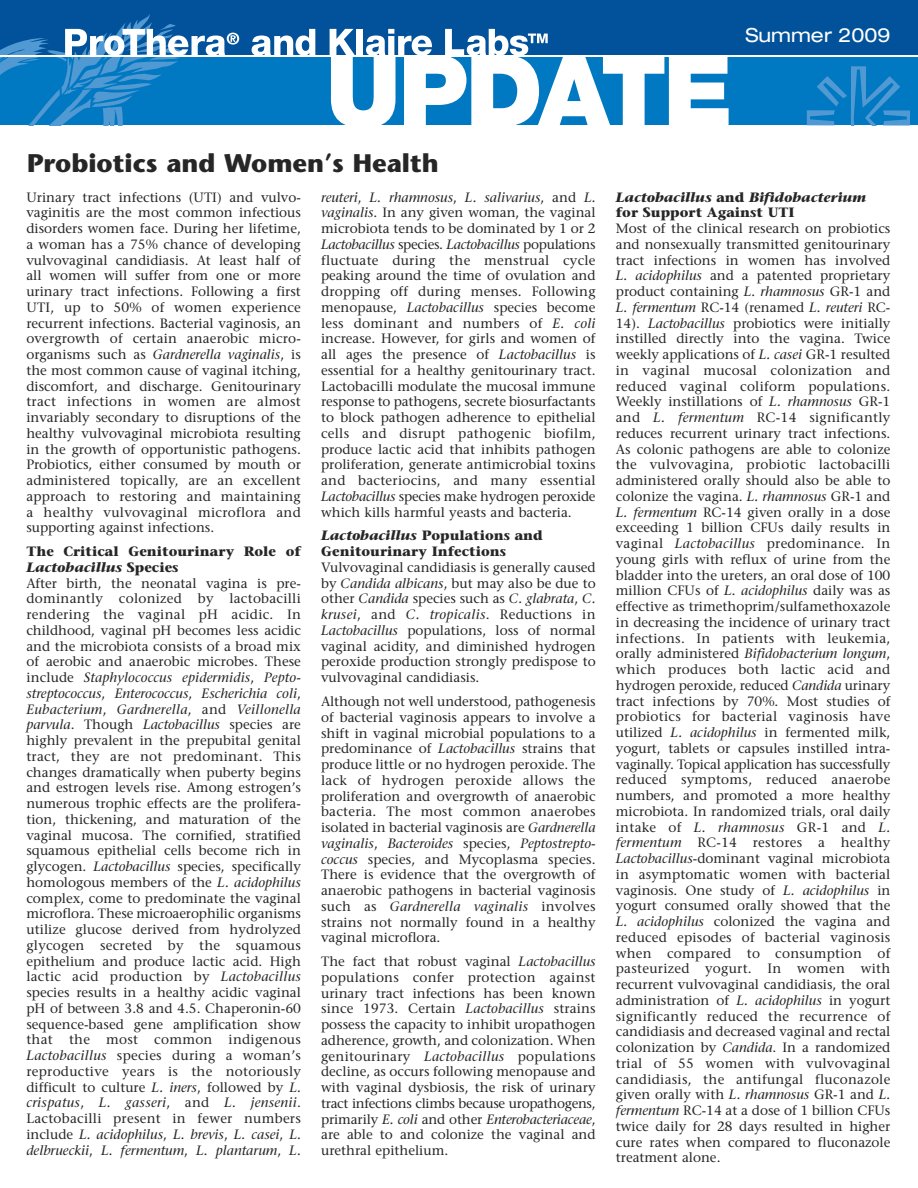
<style>
.page{position:relative;width:918px;height:1188px;background:#fff}
.page>*{position:absolute;margin:0;border:0;box-sizing:border-box;transform-origin:0 0}
.t1{font:700 25.5px "Stone Sans";color:#272627}
.t2{font:expanded 19.5px "Helvetica Neue";color:#fff}
.t3{font:13.5px/15.8px "Stone Serif";color:#272627;text-align:justify}
.t4{font:italic 700 13.5px/15.8px "Stone Serif";color:#272627}
.t5{font:700 13.5px/15.8px "Stone Serif";color:#272627}
.s1{font-style:italic}
.s2{font-weight:700}
.s3{font-weight:700;font-style:italic}
.s4{font-style:normal}
</style>
<div class="page">
<div style="left:0;top:0;width:918px;height:55px;background:#01529a"></div>
<div style="left:0;top:56px;width:918px;height:69px;background:#0079c2"></div>
<svg style="left:0;top:14px;width:239px;height:112px"></svg>
<svg style="left:252px;top:29px;width:63px;height:26px"></svg>
<svg style="left:330px;top:29px;width:399px;height:96px"></svg>
<svg style="left:807px;top:66px;width:103px;height:60px"></svg>
<hr style="left:0;top:55px;width:918px;height:1px;background:#fff">
<h2 class="t2" style="left:746px;top:28px;width:146px">Summer 2009</h2>
<h1 class="t1" style="left:27px;top:154px;width:413px">Probiotics and Women’s Health</h1>
<p class="t3" style="left:26px;top:190px;width:276px">Urinary tract infections (UTI) and vulvo&shy;vaginitis are the most common infectious disorders women face. During her lifetime, a woman has a 75% chance of developing vulvovaginal candidiasis. At least half of all women will suffer from one or more urinary tract infections. Following a first UTI, up to 50% of women experience recurrent infections. Bacterial vaginosis, an overgrowth of certain anaerobic micro&shy;organisms such as <span class="s1">Gardnerella vaginalis</span>, is the most common cause of vaginal itching, discomfort, and discharge. Genitourinary tract infections in women are almost invariably secondary to disruptions of the healthy vulvovaginal microbiota resulting in the growth of opportunistic pathogens.<br>Probiotics, either consumed by mouth or administered topically, are an excellent approach to restoring and maintaining a healthy vulvovaginal microflora and supporting against infections.</p>
<p class="t3" style="left:26px;top:545px;width:276px;text-align:left"><span class="s2">The Critical Genitourinary Role of </span><span class="s3">Lactobacillus</span> <span class="s2">Species<br></span>After birth, the neonatal vagina is pre&shy;dominantly colonized by lactobacilli rendering the vaginal pH acidic. In childhood, vaginal pH becomes less acidic and the microbiota consists of a broad mix of aerobic and anaerobic microbes. These include <span class="s1">Staphylococcus epidermidis</span>, <span class="s1">Pepto&shy;streptococcus</span>, <span class="s1">Enterococcus</span>, <span class="s1">Escherichia coli</span>, <span class="s1">Eubacterium</span>, <span class="s1">Gardnerella</span>, and <span class="s1">Veillonella parvula</span>. Though <span class="s1">Lactobacillus</span> species are highly prevalent in the prepubital genital tract, they are not predominant. This changes dramatically when puberty begins and estrogen levels rise. Among estrogen’s numerous trophic effects are the prolifera&shy;tion, thickening, and maturation of the vaginal mucosa. The cornified, stratified squamous epithelial cells become rich in glycogen. <span class="s1">Lactobacillus</span> species, specifically homologous members of the <span class="s1">L. acidophilus </span>complex, come to predominate the vaginal microflora. These microaerophilic organisms utilize glucose derived from hydrolyzed glycogen secreted by the squamous epithelium and produce lactic acid. High lactic acid production by <span class="s1">Lactobacillus </span>species results in a healthy acidic vaginal pH of between 3.8 and 4.5. Chaperonin-60 sequence-based gene amplification show that the most common indigenous <span class="s1">Lactobacillus</span> species during a woman’s reproductive years is the notoriously difficult to culture <span class="s1">L. iners</span>, followed by <span class="s1">L. crispatus</span>, <span class="s1">L. gasseri</span>, and <span class="s1">L. jensenii</span>.<br>Lactobacilli present in fewer numbers include <span class="s1">L. acidophilus</span>, <span class="s1">L. brevis</span>, <span class="s1">L. casei</span>, <span class="s1">L. delbrueckii</span>, <span class="s1">L. fermentum</span>, <span class="s1">L. plantarum</span>, <span class="s1">L.</span></p>
<p class="t3" style="left:321px;top:190px;width:276px"><span class="s1">reuteri</span>, <span class="s1">L. rhamnosus</span>, <span class="s1">L. salivarius</span>, and <span class="s1">L. vaginalis</span>. In any given woman, the vaginal microbiota tends to be dominated by 1 or 2<br><span class="s1">Lactobacillus</span> species. <span class="s1">Lactobacillus</span> populations fluctuate during the menstrual cycle peaking around the time of ovulation and dropping off during menses. Following menopause, <span class="s1">Lactobacillus</span> species become less dominant and numbers of <span class="s1">E. coli </span>increase. However, for girls and women of all ages the presence of <span class="s1">Lactobacillus</span> is essential for a healthy genitourinary tract.<br>Lactobacilli modulate the mucosal immune response to pathogens, secrete biosurfactants to block pathogen adherence to epithelial cells and disrupt pathogenic biofilm, produce lactic acid that inhibits pathogen proliferation, generate antimicrobial toxins and bacteriocins, and many essential <span class="s1">Lactobacillus</span> species make hydrogen peroxide which kills harmful yeasts and bacteria.</p>
<p class="t5" style="left:321px;top:529px;width:223px"><span class="s1">Lactobacillus</span> Populations and<br>Genitourinary Infections</p>
<p class="t3" style="left:321px;top:561px;width:276px">Vulvovaginal candidiasis is generally caused by <span class="s1">Candida albicans</span>, but may also be due to other <span class="s1">Candida</span> species such as <span class="s1">C. glabrata</span>, <span class="s1">C. krusei</span>, and <span class="s1">C. tropicalis</span>. Reductions in <span class="s1">Lactobacillus</span> populations, loss of normal vaginal acidity, and diminished hydrogen peroxide production strongly predispose to vulvovaginal candidiasis.</p>
<p class="t3" style="left:321px;top:695px;width:276px">Although not well understood, pathogenesis of bacterial vaginosis appears to involve a shift in vaginal microbial populations to a predominance of <span class="s1">Lactobacillus</span> strains that produce little or no hydrogen peroxide. The lack of hydrogen peroxide allows the proliferation and overgrowth of anaerobic bacteria. The most common anaerobes isolated in bacterial vaginosis are <span class="s1">Gardnerella vaginalis</span>, <span class="s1">Bacteroides</span> species, <span class="s1">Peptostrepto&shy;coccus</span> species, and Mycoplasma species.<br>There is evidence that the overgrowth of anaerobic pathogens in bacterial vaginosis such as <span class="s1">Gardnerella vaginalis</span> involves strains not normally found in a healthy vaginal microflora.</p>
<p class="t3" style="left:321px;top:955px;width:276px">The fact that robust vaginal <span class="s1">Lactobacillus </span>populations confer protection against urinary tract infections has been known since 1973. Certain <span class="s1">Lactobacillus</span> strains possess the capacity to inhibit uropathogen adherence, growth, and colonization. When genitourinary <span class="s1">Lactobacillus</span> populations decline, as occurs following menopause and with vaginal dysbiosis, the risk of urinary tract infections climbs because uropathogens, primarily <span class="s1">E. coli</span> and other <span class="s1">Enterobacteriaceae</span>, are able to and colonize the vaginal and urethral epithelium.</p>
<p class="t4" style="left:616px;top:190px;width:252px">Lactobacillus <span class="s4">and</span> Bifidobacterium <span class="s4">for Support Against UTI</span></p>
<p class="t3" style="left:616px;top:222px;width:276px">Most of the clinical research on probiotics and nonsexually transmitted genitourinary tract infections in women has involved <span class="s1">L. acidophilus</span> and a patented proprietary product containing <span class="s1">L. rhamnosus</span> GR-1 and <span class="s1">L. fermentum</span> RC-14 (renamed <span class="s1">L. reuteri</span> RC-14). <span class="s1">Lactobacillus</span> probiotics were initially instilled directly into the vagina. Twice weekly applications of <span class="s1">L. casei</span> GR-1 resulted in vaginal mucosal colonization and reduced vaginal coliform populations.<br>Weekly instillations of <span class="s1">L. rhamnosus</span> GR-1 and <span class="s1">L. fermentum</span> RC-14 significantly reduces recurrent urinary tract infections.<br>As colonic pathogens are able to colonize the vulvovagina, probiotic lactobacilli administered orally should also be able to colonize the vagina. <span class="s1">L. rhamnosus</span> GR-1 and <span class="s1">L. fermentum</span> RC-14 given orally in a dose exceeding 1 billion CFUs daily results in vaginal <span class="s1">Lactobacillus</span> predominance. In young girls with reflux of urine from the bladder into the ureters, an oral dose of 100 million CFUs of <span class="s1">L. acidophilus</span> daily was as effective as trimethoprim/sulfamethoxazole in decreasing the incidence of urinary tract infections. In patients with leukemia, orally administered <span class="s1">Bifidobacterium longum</span>, which produces both lactic acid and hydrogen peroxide, reduced <span class="s1">Candida</span> urinary tract infections by 70%. Most studies of probiotics for bacterial vaginosis have utilized <span class="s1">L. acidophilus</span> in fermented milk, yogurt, tablets or capsules instilled intra&shy;vaginally. Topical application has successfully reduced symptoms, reduced anaerobe numbers, and promoted a more healthy microbiota. In randomized trials, oral daily intake of <span class="s1">L. rhamnosus</span> GR-1 and <span class="s1">L. fermentum</span> RC-14 restores a healthy <span class="s1">Lactobacillus</span>-dominant vaginal microbiota in asymptomatic women with bacterial vaginosis. One study of <span class="s1">L. acidophilus</span> in yogurt consumed orally showed that the <span class="s1">L. acidophilus</span> colonized the vagina and reduced episodes of bacterial vaginosis when compared to consumption of pasteurized yogurt. In women with recurrent vulvovaginal candidiasis, the oral administration of <span class="s1">L. acidophilus</span> in yogurt significantly reduced the recurrence of candidiasis and decreased vaginal and rectal colonization by <span class="s1">Candida</span>. In a randomized trial of 55 women with vulvovaginal candidiasis, the antifungal fluconazole given orally with <span class="s1">L. rhamnosus</span> GR-1 and <span class="s1">L. fermentum</span> RC-14 at a dose of 1 billion CFUs twice daily for 28 days resulted in higher cure rates when compared to fluconazole treatment alone.</p>
</div>
